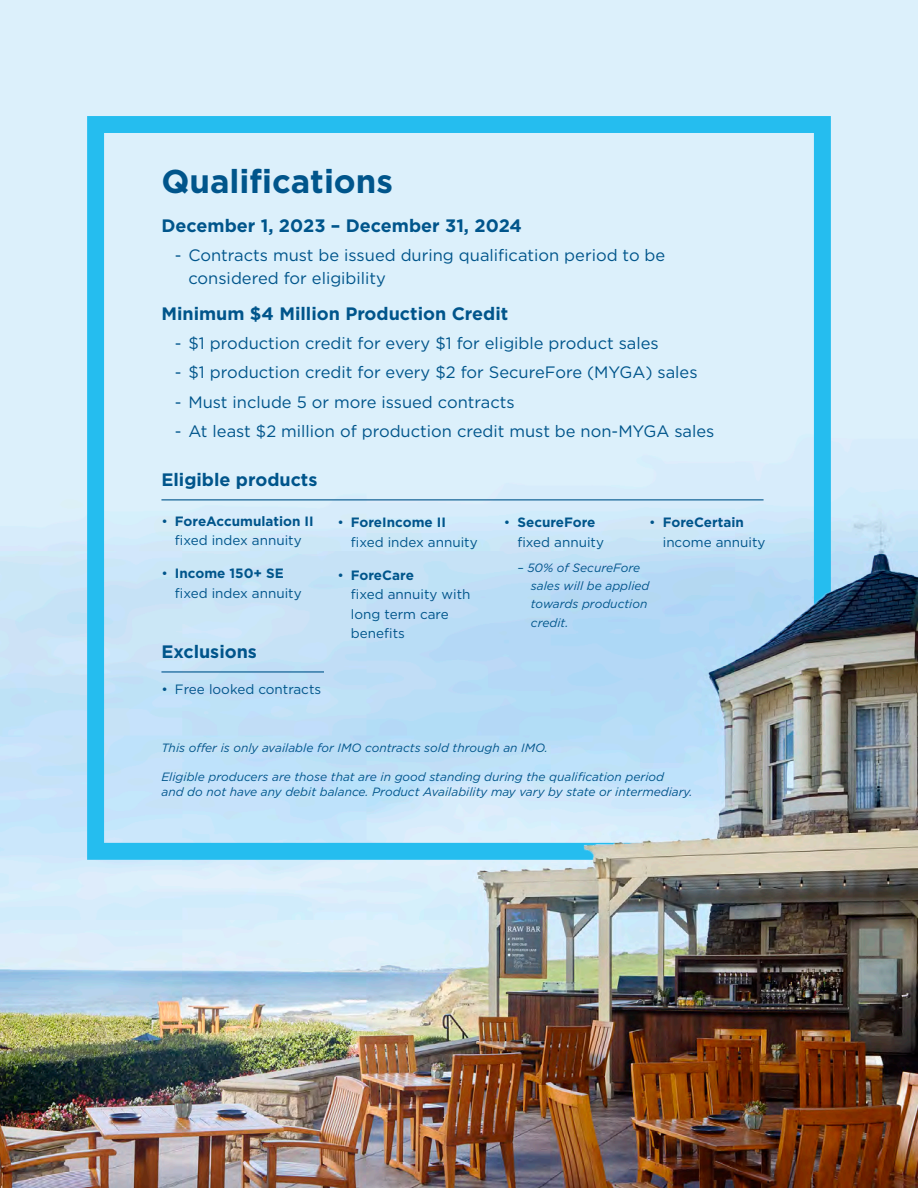
<style>
.page{position:relative;width:918px;height:1188px;background:#fff}
.page>*{position:absolute;margin:0;border:0;box-sizing:border-box;transform-origin:0 0}
.t1{font:700 33px "Gotham";color:#00558b}
.t2{font:700 18px "Gotham";color:#00558b}
.t3{font:16.5px/22.5px "Gotham";color:#00558b}
.t4{font:13.5px/19.5px "Gotham";color:#00558b}
.t5{font:italic 12px/18px "Gotham";color:#00558b}
.s1{font-weight:700}
</style>
<div class="page">
<img style="left:0;top:0;width:918px;height:1188px">
<div style="left:87px;top:116px;width:744px;height:744px;border:17px solid #25bdef"></div>
<hr style="left:161px;top:671px;width:163px;height:2px;background:#00558b">
<hr style="left:161px;top:499px;width:603px;height:1px;background:#00558b">
<p class="t1" style="left:161px;top:160px;width:233px">Qualifications</p>
<p class="t2" style="left:161px;top:214px;width:362px">December 1, 2023 – December 31, 2024</p>
<p class="t3" style="left:188px;top:244px;width:478px;text-indent:-13px">- Contracts must be issued during qualification period to be considered for eligibility</p>
<p class="t2" style="left:161px;top:302px;width:348px">Minimum $4 Million Production Credit</p>
<p class="t3" style="left:175px;top:332px;width:485px">- $1 production credit for every $1 for eligible product sales</p>
<p class="t3" style="left:175px;top:361px;width:524px">- $1 production credit for every $2 for SecureFore (MYGA) sales</p>
<p class="t3" style="left:175px;top:390px;width:341px">- Must include 5 or more issued contracts</p>
<p class="t3" style="left:175px;top:419px;width:541px">- At least $2 million of production credit must be non-MYGA sales</p>
<p class="t2" style="left:161px;top:468px;width:158px">Eligible products</p>
<p class="t4" style="left:161px;top:511px;width:154px;text-align:center">• <span class="s1">ForeAccumulation II </span>fixed index annuity</p>
<p class="t4" style="left:175px;top:563px;width:128px;text-indent:-14px">• <span class="s1">Income 150+ SE </span>fixed index annuity</p>
<p class="t2" style="left:161px;top:640px;width:97px">Exclusions</p>
<p class="t4" style="left:161px;top:680px;width:161px">• Free looked contracts</p>
<p class="t4" style="left:351px;top:513px;width:128px;text-indent:-14px">• <span class="s1">ForeIncome II </span>fixed index annuity</p>
<p class="t4" style="left:351px;top:565px;width:121px;text-indent:-14px">• <span class="s1">ForeCare<br></span>fixed annuity with long term care benefits</p>
<p class="t4" style="left:663px;top:513px;width:104px;text-indent:-14px">• <span class="s1">ForeCertain </span>income annuity</p>
<p class="t4" style="left:517px;top:513px;width:88px;text-indent:-14px">• <span class="s1">SecureFore </span>fixed annuity</p>
<p class="t5" style="left:531px;top:558px;width:120px;text-indent:-14px">– 50% of SecureFore sales will be applied towards production</p>
<p class="t5" style="left:531px;top:614px;width:39px">credit.</p>
<p class="t5" style="left:161px;top:739px;width:388px">This offer is only available for IMO contracts sold through an IMO.</p>
<p class="t5" style="left:161px;top:770px;width:533px;line-height:14.4px">Eligible producers are those that are in good standing during the qualification period<br>and do not have any debit balance. Product Availability may vary by state or intermediary.</p>
</div>
